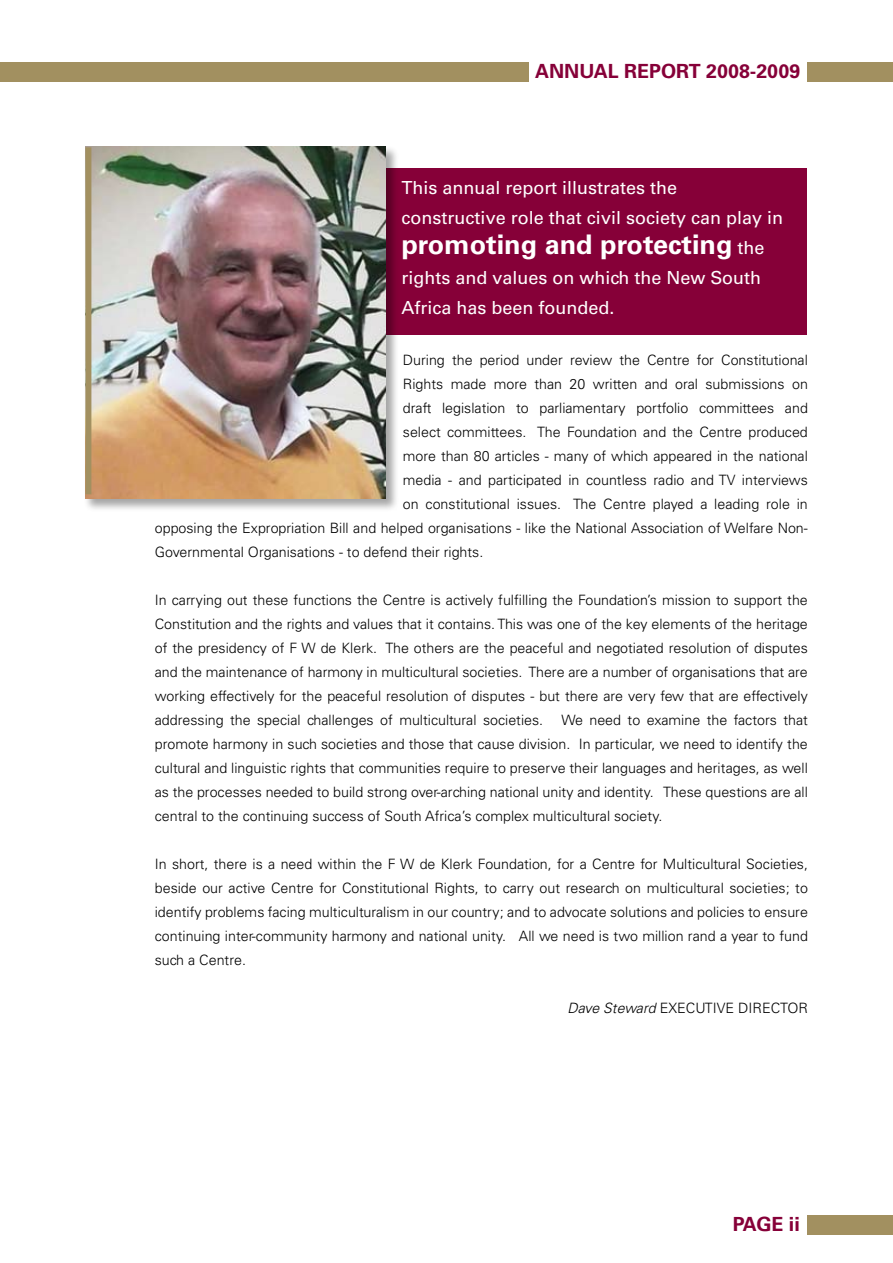
<style>
.page{position:relative;width:893px;height:1263px;background:#fff}
.page>*{position:absolute;margin:0;border:0;box-sizing:border-box;transform-origin:0 0}
.t1{font:700 27px "Univers LT Std";color:#fff}
.t2{font:700 19.5px "Univers LT Std";color:#860038}
.t3{font:18px/30px "Univers LT Std";color:#fff}
.t4{font:300 14.25px/24px "Univers LT Std";color:#000;text-align:justify}
.s1{font-weight:400;font-size:18px}
.s2{font-style:italic}
</style>
<div class="page">
<div style="left:361px;top:168px;width:446px;height:167px;background:#860038"></div>
<div style="left:0;top:62px;width:528px;height:19px;background:#a29060"></div>
<div style="left:808px;top:1215px;width:85px;height:19px;background:#a29060"></div>
<div style="left:808px;top:62px;width:85px;height:19px;background:#a29060"></div>
<div style="left:84px;top:145px;width:321px;height:373px;background:#000;opacity:.35"></div>
<img style="left:85px;top:146px;width:301px;height:353px">
<div style="left:85px;top:147px;width:6px;height:347px;background:#a29060"></div>
<h2 class="t2" style="left:535px;top:60px;width:15px">annual</h2>
<h2 class="t2" style="left:624px;top:60px;width:14px">report</h2>
<h2 class="t2" style="left:706px;top:60px;width:96px">2008-2009</h2>
<p class="t3" style="left:401px;top:173px;width:383px">This annual report illustrates the constructive role that civil society can play in</p>
<h1 class="t1" style="left:401px;top:229px;width:365px">promoting and protecting <span class="s1">the</span></h1>
<p class="t3" style="left:401px;top:263px;width:361px">rights and values on which the New South<br>Africa has been founded.</p>
<p class="t4" style="left:403px;top:348px;width:406px">During the period under review the Centre for Constitutional</p>
<p class="t4" style="left:403px;top:372px;width:407px">Rights made more than 20 written and oral submissions on</p>
<p class="t4" style="left:403px;top:396px;width:406px">draft legislation to parliamentary portfolio committees and</p>
<p class="t4" style="left:403px;top:420px;width:406px">select committees. The Foundation and the Centre produced</p>
<p class="t4" style="left:403px;top:444px;width:406px">more than 80 articles - many of which appeared in the national</p>
<p class="t4" style="left:403px;top:468px;width:407px">media - and participated in countless radio and TV interviews</p>
<p class="t4" style="left:403px;top:492px;width:406px">on constitutional issues. The Centre played a leading role in</p>
<p class="t4" style="left:155px;top:516px;width:654px">opposing the Expropriation Bill and helped organisations - like the National Association of Welfare Non-</p>
<p class="t4" style="left:155px;top:540px;width:330px">Governmental Organisations - to defend their rights.</p>
<p class="t4" style="left:155px;top:588px;width:655px">In carrying out these functions the Centre is actively fulfilling the Foundation’s mission to support the Constitution and the rights and values that it contains. This was one of the key elements of the heritage of the presidency of F W de Klerk. The others are the peaceful and negotiated resolution of disputes and the maintenance of harmony in multicultural societies. There are a number of organisations that are working effectively for the peaceful resolution of disputes - but there are very few that are effectively addressing the special challenges of multicultural societies.</p>
<p class="t4" style="left:155px;top:708px;width:655px;text-indent:407px">We need to examine the factors that promote harmony in such societies and those that cause division. In particular, we need to identify the cultural and linguistic rights that communities require to preserve their languages and heritages, as well as the processes needed to build strong over-arching national unity and identity. These questions are all central to the continuing success of South Africa’s complex multicultural society.</p>
<p class="t4" style="left:155px;top:852px;width:655px">In short, there is a need within the F W de Klerk Foundation, for a Centre for Multicultural Societies, beside our active Centre for Constitutional Rights, to carry out research on multicultural societies; to identify problems facing multiculturalism in our country; and to advocate solutions and policies to ensure continuing inter-community harmony and national unity. All we need is two million rand a year to fund such a Centre.</p>
<p class="t4" style="left:567px;top:996px;width:242px"><span class="s2">Dave Steward</span> EXECUTIVE DIRECTOR</p>
<h2 class="t2" style="left:733px;top:1213px;width:14px">page</h2>
<h2 class="t2" style="left:789px;top:1213px;width:12px">ii</h2>
</div>
